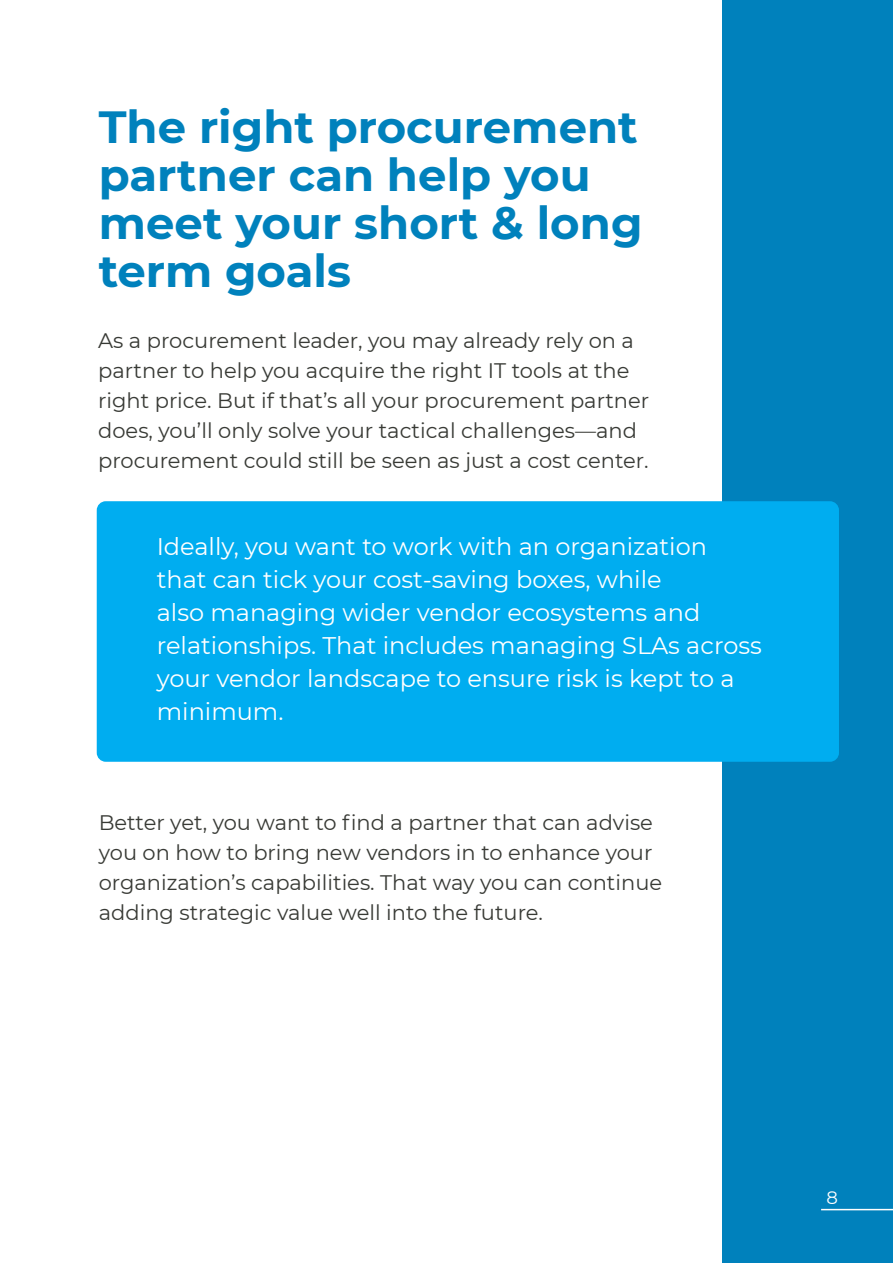
<style>
.page{position:relative;width:893px;height:1263px;background:#fff}
.page>*{position:absolute;margin:0;border:0;box-sizing:border-box;transform-origin:0 0}
.t1{font:700 45px/48px "Montserrat";color:#0081bc}
.t2{font:24px/33px "Montserrat";color:#fff}
.t3{font:21px/30px "Montserrat";color:#383a35}
.t4{font:18px "Montserrat";color:#fff}
</style>
<div class="page">
<div style="left:722px;top:0;width:171px;height:1263px;background:#0081bc"></div>
<hr style="left:821px;top:1209px;width:72px;height:1px;background:#fff">
<div style="left:97px;top:501px;width:742px;height:261px;background:#00adf0;border-radius:9px"></div>
<p class="t1" style="left:99px;top:101px;width:545px">The right procurement partner can help you meet your short &amp; long term goals</p>
<p class="t3" style="left:98px;top:325px;width:553px">As a procurement leader, you may already rely on a partner to help you acquire the right IT tools at the right price. But if that’s all your procurement partner does, you’ll only solve your tactical challenges—and procurement could still be seen as just a cost center.</p>
<p class="t2" style="left:157px;top:529px;width:607px">Ideally, you want to work with an organization that can tick your cost-saving boxes, while<br>also managing wider vendor ecosystems and relationships. That includes managing SLAs across your vendor landscape to ensure risk is kept to a minimum.</p>
<p class="t3" style="left:99px;top:807px;width:565px">Better yet, you want to find a partner that can advise you on how to bring new vendors in to enhance your organization’s capabilities. That way you can continue adding strategic value well into the future.</p>
<p class="t4" style="left:826px;top:1186px;width:13px">8</p>
</div>
